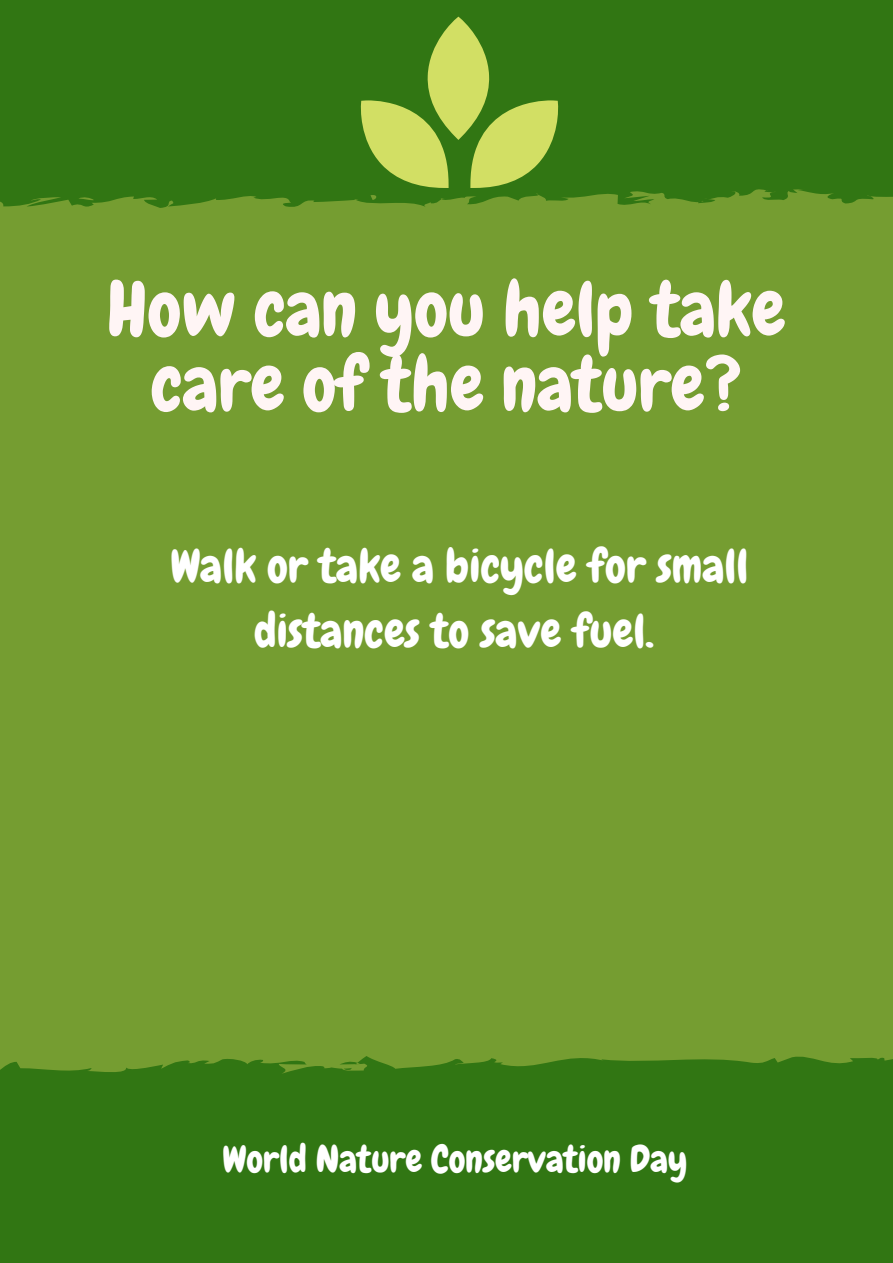
<style>
.page{position:relative;width:893px;height:1263px;background:#317613}
.page>*{position:absolute;margin:0;border:0;box-sizing:border-box;transform-origin:0 0}
.t1{font:75.9px/74.8px "Chewy";color:#fff5f5;text-align:center}
.t2{font:46.65px/65.2px "Chewy";color:#fff;text-align:center}
.t3{font:37.5px "Chewy";color:#fff}
</style>
<div class="page">
<div style="left:0;top:189px;width:893px;height:885px;background:#759d31"></div>
<svg style="left:78px;top:196px;width:16px;height:5px"></svg>
<svg style="left:354px;top:17px;width:206px;height:186px"></svg>
<h1 class="t1" style="left:107px;top:272px;width:680px">How can you help take care of the nature?</h1>
<p class="t2" style="left:170px;top:534px;width:580px">Walk or take a bicycle for small distances to save fuel.</p>
<p class="t3" style="left:222px;top:1135px;width:466px">World Nature Conservation Day</p>
</div>
